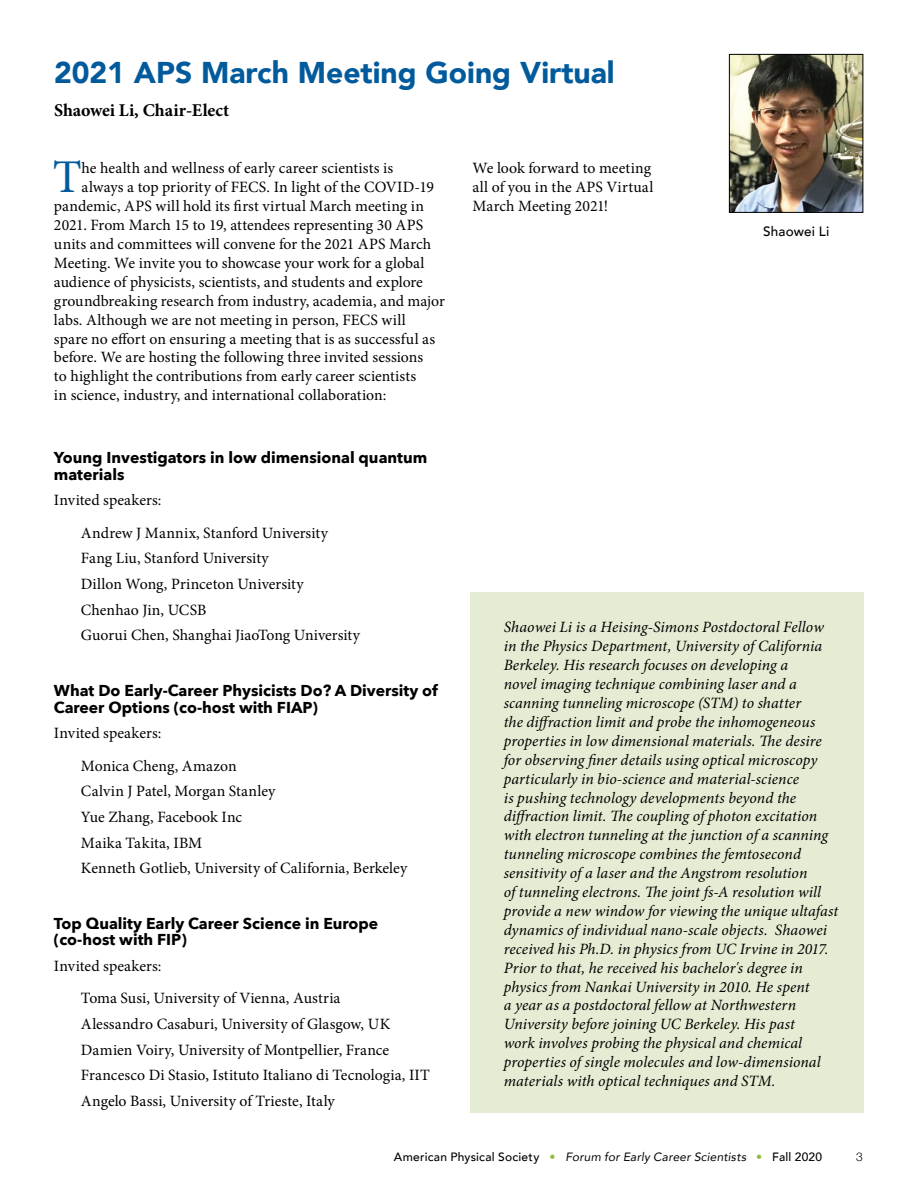
<style>
.page{position:relative;width:918px;height:1188px;background:#fff}
.page>*{position:absolute;margin:0;border:0;box-sizing:border-box;transform-origin:0 0}
.t1{font:46.95px "Minion Pro";color:#005a9c}
.t2{font:900 30px "Avenir";color:#005a9c}
.t3{font:700 18px "Minion Pro";letter-spacing:-.005em;color:#000}
.t4{font:15.75px/25.7px "Minion Pro";color:#000}
.t5{font:italic 15.75px/18.9px "Minion Pro";color:#000}
.t6{font:700 15.75px/16.5px "Avenir Next";color:#000}
.t7{font:500 13.5px "Avenir";letter-spacing:.01em;color:#000}
.t8{font:500 12px "Avenir";letter-spacing:.02em;color:#000}
.t9{font:300 12px "Helvetica Neue";color:#000}
.s1{color:#8cbd3f}
.s2{font-weight:400;font-style:italic}
</style>
<div class="page">
<div style="left:470px;top:592px;width:394px;height:520px;background:#e4edd3"></div>
<img style="left:731px;top:56px;width:130px;height:155px">
<div style="left:729px;top:54px;width:134px;height:159px;border:1px solid #000"></div>
<h2 class="t2" style="left:54px;top:47px;width:562px">2021 APS March Meeting Going Virtual</h2>
<p class="t3" style="left:54px;top:97px;width:177px">Shaowei Li, Chair-Elect</p>
<h1 class="t1" style="left:53px;top:146px;width:30px">T</h1>
<p class="t4" style="left:82px;top:156px;width:313px">he health and wellness of early career scientists is</p>
<p class="t4" style="left:82px;top:175px;width:354px">always a top priority of FECS. In light of the COVID-19</p>
<p class="t4" style="left:54px;top:193px;width:372px">pandemic, APS will hold its first virtual March meeting in</p>
<p class="t4" style="left:54px;top:212px;width:371px">2021. From March 15 to 19, attendees representing 30 APS</p>
<p class="t4" style="left:54px;top:231px;width:379px">units and committees will convene for the 2021 APS March</p>
<p class="t4" style="left:54px;top:250px;width:372px">Meeting. We invite you to showcase your work for a global</p>
<p class="t4" style="left:54px;top:269px;width:370px">audience of physicists, scientists, and students and explore</p>
<p class="t4" style="left:54px;top:288px;width:392px">groundbreaking research from industry, academia, and major</p>
<p class="t4" style="left:54px;top:307px;width:353px">labs. Although we are not meeting in person, FECS will</p>
<p class="t4" style="left:54px;top:326px;width:383px">spare no effort on ensuring a meeting that is as successful as</p>
<p class="t4" style="left:54px;top:345px;width:371px">before. We are hosting the following three invited sessions</p>
<p class="t4" style="left:54px;top:364px;width:364px">to highlight the contributions from early career scientists</p>
<p class="t4" style="left:54px;top:382px;width:334px">in science, industry, and international collaboration:</p>
<p class="t4" style="left:472px;top:159px;width:182px;line-height:18.9px">We look forward to meeting all of you in the APS Virtual<br>March Meeting 2021!</p>
<p class="t7" style="left:763px;top:220px;width:68px">Shaowei Li</p>
<p class="t6" style="left:54px;top:449px;width:375px">Young Investigators in low dimensional quantum materials</p>
<p class="t4" style="left:81px;top:484px;width:248px;line-height:32.4px;text-indent:-27px">Invited speakers:<br>Andrew J Mannix, Stanford University</p>
<p class="t4" style="left:81px;top:546px;width:281px">Fang Liu, Stanford University<br>Dillon Wong, Princeton University<br>Chenhao Jin, UCSB<br>Guorui Chen, Shanghai JiaoTong University</p>
<p class="t6" style="left:54px;top:682px;width:385px">What Do Early-Career Physicists Do? A Diversity of<br>Career Options (co-host with FIAP)</p>
<p class="t4" style="left:81px;top:717px;width:157px;line-height:32.4px;text-indent:-27px">Invited speakers:<br>Monica Cheng, Amazon</p>
<p class="t4" style="left:81px;top:779px;width:328px">Calvin J Patel, Morgan Stanley<br>Yue Zhang, Facebook Inc<br>Maika Takita, IBM<br>Kenneth Gotlieb, University of California, Berkeley</p>
<p class="t6" style="left:54px;top:915px;width:326px">Top Quality Early Career Science in Europe (co-host with FIP)</p>
<p class="t4" style="left:81px;top:950px;width:261px;line-height:32.4px;text-indent:-27px">Invited speakers:<br>Toma Susi, University of Vienna, Austria</p>
<p class="t4" style="left:81px;top:1011px;width:350px">Alessandro Casaburi, University of Glasgow, UK Damien Voiry, University of Montpellier, France Francesco Di Stasio, Istituto Italiano di Tecnologia, IIT Angelo Bassi, University of Trieste, Italy</p>
<p class="t5" style="left:504px;top:618px;width:336px">Shaowei Li is a Heising-Simons Postdoctoral Fellow in the Physics Department, University of California Berkeley. His research focuses on developing a<br>novel imaging technique combining laser and a scanning tunneling microscope (STM) to shatter<br>the diffraction limit and probe the inhomogeneous properties in low dimensional materials. The desire for observing finer details using optical microscopy particularly in bio-science and material-science<br>is pushing technology developments beyond the diffraction limit. The coupling of photon excitation with electron tunneling at the junction of a scanning tunneling microscope combines the femtosecond sensitivity of a laser and the Angstrom resolution<br>of tunneling electrons. The joint fs-A resolution will provide a new window for viewing the unique ultafast dynamics of individual nano-scale objects. Shaowei received his Ph.D. in physics from UC Irvine in 2017.<br>Prior to that, he received his bachelor's degree in physics from Nankai University in 2010. He spent<br>a year as a postdoctoral fellow at Northwestern University before joining UC Berkeley. His past<br>work involves probing the physical and chemical properties of single molecules and low-dimensional materials with optical techniques and STM.</p>
<p class="t8" style="left:394px;top:1147px;width:430px">American Physical Society <span class="s1">•</span> <span class="s2">Forum for Early Career Scientists</span> <span class="s1">•</span> Fall 2020</p>
<p class="t9" style="left:856px;top:1147px;width:8px">3</p>
</div>
